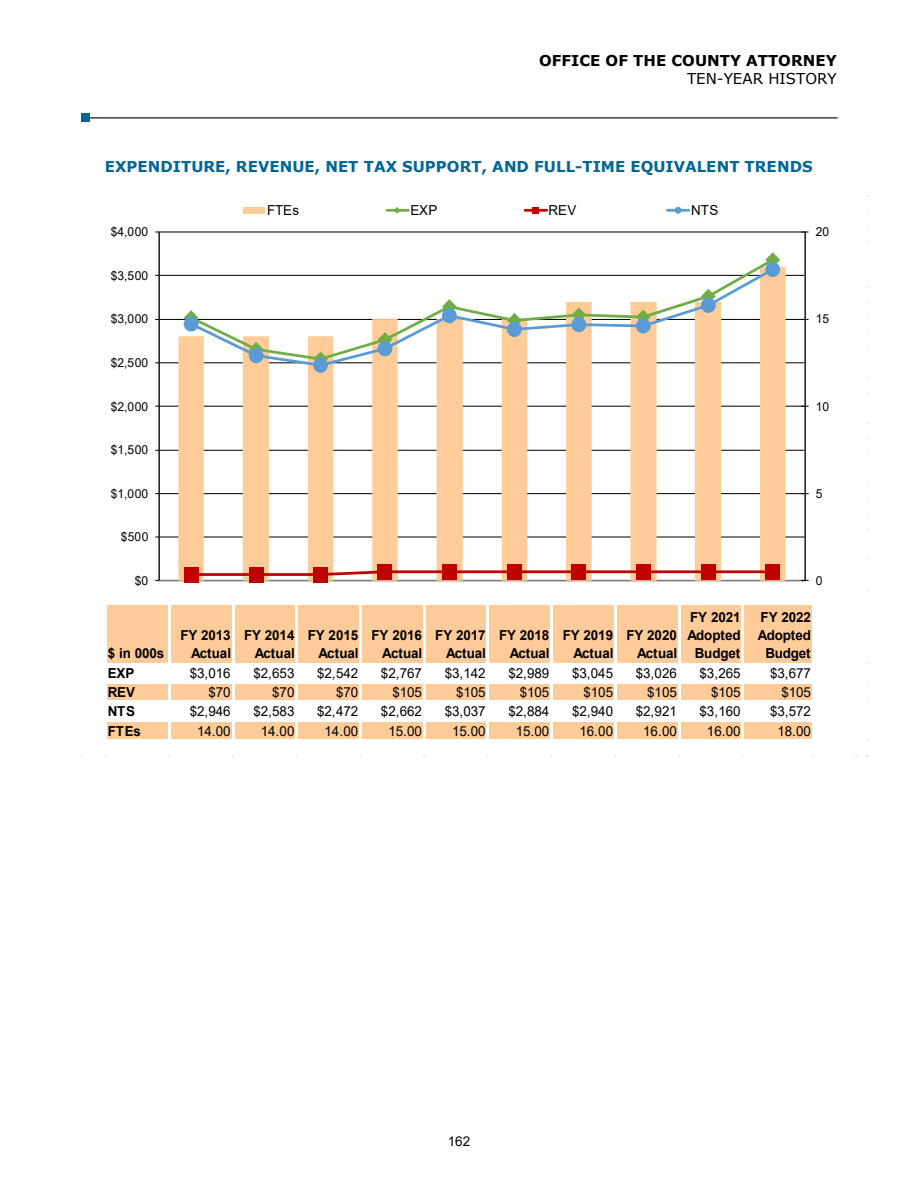
<style>
.page{position:relative;width:918px;height:1188px;background:#fff}
.page>*{position:absolute;margin:0;border:0;box-sizing:border-box;transform-origin:0 0}
.t1{font:700 15px "Verdana";color:#069}
.t2{font:700 15px "Verdana";letter-spacing:.005em;color:#000}
.t3{font:15px "Verdana";letter-spacing:.005em;color:#000}
.t4{font:13.8px "Arial";letter-spacing:-.005em;color:#000}
.t5{font:700 13.8px/17.9px "Arial";letter-spacing:-.005em;color:#000;text-align:right}
.t6{font:13.5px "Arial";color:#000}
.t7{font:12.45px "Arial";color:#000}
</style>
<div class="page">
<hr style="left:82px;top:117px;width:756px;height:1px;background:#000">
<div style="left:81px;top:113px;width:9px;height:9px;background:#069"></div>
<div style="left:105px;top:606px;width:709px;height:57px;background:#fc9"></div>
<div style="left:105px;top:682px;width:709px;height:20px;background:#fc9"></div>
<div style="left:105px;top:721px;width:709px;height:19px;background:#fc9"></div>
<hr style="left:82px;top:605px;width:25px;height:2px;background:#fff">
<hr style="left:82px;top:681px;width:775px;height:2px;background:#fff">
<hr style="left:82px;top:701px;width:775px;height:2px;background:#fff">
<hr style="left:82px;top:720px;width:775px;height:2px;background:#fff">
<hr style="left:82px;top:739px;width:775px;height:2px;background:#fff">
<hr style="left:105px;top:607px;width:2px;height:134px;background:#fff">
<hr style="left:168px;top:606px;width:2px;height:135px;background:#fff">
<hr style="left:232px;top:606px;width:2px;height:135px;background:#fff">
<hr style="left:296px;top:606px;width:2px;height:135px;background:#fff">
<hr style="left:359px;top:606px;width:3px;height:135px;background:#fff">
<hr style="left:423px;top:606px;width:2px;height:135px;background:#fff">
<hr style="left:487px;top:606px;width:2px;height:135px;background:#fff">
<hr style="left:551px;top:606px;width:2px;height:135px;background:#fff">
<hr style="left:614px;top:606px;width:2px;height:135px;background:#fff">
<hr style="left:678px;top:606px;width:2px;height:135px;background:#fff">
<hr style="left:742px;top:606px;width:2px;height:135px;background:#fff">
<hr style="left:812px;top:605px;width:2px;height:136px;background:#fff">
<hr style="left:159px;top:537px;width:646px;height:1px;background:#000">
<hr style="left:159px;top:493px;width:646px;height:1px;background:#000">
<hr style="left:159px;top:450px;width:646px;height:1px;background:#000">
<hr style="left:159px;top:406px;width:646px;height:1px;background:#000">
<hr style="left:159px;top:362px;width:646px;height:1px;background:#000">
<hr style="left:159px;top:319px;width:646px;height:1px;background:#000">
<hr style="left:159px;top:275px;width:646px;height:1px;background:#000">
<svg style="left:178px;top:267px;width:607px;height:314px"></svg>
<hr style="left:805px;top:232px;width:1px;height:348px;background:#000">
<hr style="left:159px;top:232px;width:1px;height:348px;background:#000">
<svg style="left:184px;top:310px;width:4px;height:11px"></svg>
<svg style="left:765px;top:252px;width:15px;height:15px"></svg>
<svg style="left:198px;top:569px;width:567px;height:8px"></svg>
<div style="left:184px;top:567px;width:14px;height:15px;background:#c00000"></div>
<div style="left:249px;top:567px;width:15px;height:15px;background:#c00000"></div>
<div style="left:313px;top:567px;width:15px;height:15px;background:#c00000"></div>
<div style="left:378px;top:564px;width:14px;height:15px;background:#c00000"></div>
<div style="left:442px;top:564px;width:15px;height:15px;background:#c00000"></div>
<div style="left:507px;top:564px;width:15px;height:15px;background:#c00000"></div>
<div style="left:571px;top:564px;width:15px;height:15px;background:#c00000"></div>
<div style="left:636px;top:564px;width:15px;height:15px;background:#c00000"></div>
<div style="left:701px;top:564px;width:15px;height:15px;background:#c00000"></div>
<div style="left:765px;top:564px;width:15px;height:15px;background:#c00000"></div>
<svg style="left:188px;top:266px;width:588px;height:102px"></svg>
<div style="left:184px;top:316px;width:14px;height:15px;background:#5b9bd5;border-radius:50%"></div>
<div style="left:249px;top:348px;width:15px;height:15px;background:#5b9bd5;border-radius:50%"></div>
<div style="left:313px;top:358px;width:15px;height:15px;background:#5b9bd5;border-radius:50%"></div>
<div style="left:378px;top:341px;width:14px;height:15px;background:#5b9bd5;border-radius:50%"></div>
<div style="left:442px;top:308px;width:15px;height:15px;background:#5b9bd5;border-radius:50%"></div>
<div style="left:507px;top:322px;width:15px;height:15px;background:#5b9bd5;border-radius:50%"></div>
<div style="left:571px;top:317px;width:15px;height:15px;background:#5b9bd5;border-radius:50%"></div>
<div style="left:636px;top:318px;width:15px;height:16px;background:#5b9bd5;border-radius:50%"></div>
<div style="left:701px;top:298px;width:15px;height:15px;background:#5b9bd5;border-radius:50%"></div>
<div style="left:765px;top:262px;width:15px;height:15px;background:#5b9bd5;border-radius:50%"></div>
<div style="left:243px;top:207px;width:22px;height:7px;background:#fc9"></div>
<hr style="left:387px;top:209px;width:21px;height:3px;background:#70ad47">
<svg style="left:394px;top:207px;width:6px;height:7px"></svg>
<hr style="left:525px;top:209px;width:22px;height:3px;background:#c00000">
<div style="left:532px;top:207px;width:7px;height:7px;background:#c00000"></div>
<hr style="left:667px;top:209px;width:22px;height:3px;background:#5b9bd5">
<div style="left:675px;top:207px;width:6px;height:7px;background:#5b9bd5;border-radius:50%"></div>
<p class="t2" style="left:539px;top:49px;width:299px">OFFICE OF THE COUNTY ATTORNEY</p>
<p class="t3" style="left:687px;top:68px;width:151px">TEN-YEAR HISTORY</p>
<h1 class="t1" style="left:105px;top:156px;width:709px">EXPENDITURE, REVENUE, NET TAX SUPPORT, AND FULL-TIME EQUIVALENT TRENDS</h1>
<p class="t7" style="left:111px;top:223px;width:39px">$4,000</p>
<p class="t7" style="left:111px;top:267px;width:39px">$3,500</p>
<p class="t7" style="left:111px;top:311px;width:39px">$3,000</p>
<p class="t7" style="left:111px;top:354px;width:39px">$2,500</p>
<p class="t7" style="left:111px;top:398px;width:39px">$2,000</p>
<p class="t7" style="left:111px;top:441px;width:39px">$1,500</p>
<p class="t7" style="left:111px;top:485px;width:39px">$1,000</p>
<p class="t7" style="left:121px;top:528px;width:29px">$500</p>
<p class="t7" style="left:135px;top:572px;width:15px">$0</p>
<p class="t5" style="left:108px;top:644px;width:58px">$ in 000s</p>
<p class="t4" style="left:267px;top:200px;width:34px">FTEs</p>
<p class="t4" style="left:410px;top:200px;width:29px">EXP</p>
<p class="t4" style="left:549px;top:200px;width:29px">REV</p>
<p class="t4" style="left:691px;top:200px;width:29px">NTS</p>
<p class="t7" style="left:816px;top:223px;width:15px">20</p>
<p class="t7" style="left:816px;top:311px;width:15px">15</p>
<p class="t7" style="left:816px;top:398px;width:15px">10</p>
<p class="t7" style="left:816px;top:485px;width:8px">5</p>
<p class="t7" style="left:816px;top:572px;width:8px">0</p>
<p class="t5" style="left:180px;top:626px;width:52px">FY 2013<br>Actual</p>
<p class="t5" style="left:244px;top:626px;width:52px">FY 2014<br>Actual</p>
<p class="t5" style="left:308px;top:626px;width:52px">FY 2015<br>Actual</p>
<p class="t5" style="left:372px;top:626px;width:52px">FY 2016<br>Actual</p>
<p class="t5" style="left:435px;top:626px;width:52px">FY 2017<br>Actual</p>
<p class="t5" style="left:499px;top:626px;width:52px">FY 2018<br>Actual</p>
<p class="t5" style="left:563px;top:626px;width:52px">FY 2019<br>Actual</p>
<p class="t5" style="left:626px;top:626px;width:52px">FY 2020<br>Actual</p>
<p class="t5" style="left:688px;top:608px;width:55px;text-align:center">FY 2021<br>Adopted<br>Budget</p>
<p class="t5" style="left:758px;top:608px;width:55px;text-align:center">FY 2022<br>Adopted<br>Budget</p>
<p class="t5" style="left:108px;top:664px;width:28px">EXP</p>
<p class="t4" style="left:190px;top:663px;width:43px">$3,016</p>
<p class="t4" style="left:253px;top:663px;width:43px">$2,653</p>
<p class="t4" style="left:317px;top:663px;width:43px">$2,542</p>
<p class="t4" style="left:381px;top:663px;width:43px">$2,767</p>
<p class="t4" style="left:445px;top:663px;width:43px">$3,142</p>
<p class="t4" style="left:508px;top:663px;width:43px">$2,989</p>
<p class="t4" style="left:572px;top:663px;width:43px">$3,045</p>
<p class="t4" style="left:636px;top:663px;width:43px">$3,026</p>
<p class="t4" style="left:700px;top:663px;width:43px">$3,265</p>
<p class="t4" style="left:770px;top:663px;width:43px">$3,677</p>
<p class="t5" style="left:108px;top:683px;width:29px">REV</p>
<p class="t4" style="left:209px;top:683px;width:24px">$70</p>
<p class="t4" style="left:272px;top:683px;width:24px">$70</p>
<p class="t4" style="left:336px;top:683px;width:24px">$70</p>
<p class="t4" style="left:392px;top:683px;width:31px">$105</p>
<p class="t4" style="left:456px;top:683px;width:31px">$105</p>
<p class="t4" style="left:520px;top:683px;width:31px">$105</p>
<p class="t4" style="left:584px;top:683px;width:31px">$105</p>
<p class="t4" style="left:647px;top:683px;width:31px">$105</p>
<p class="t4" style="left:711px;top:683px;width:31px">$105</p>
<p class="t4" style="left:781px;top:683px;width:31px">$105</p>
<p class="t5" style="left:108px;top:703px;width:29px">NTS</p>
<p class="t4" style="left:190px;top:702px;width:43px">$2,946</p>
<p class="t4" style="left:253px;top:702px;width:43px">$2,583</p>
<p class="t4" style="left:317px;top:702px;width:43px">$2,472</p>
<p class="t4" style="left:381px;top:702px;width:43px">$2,662</p>
<p class="t4" style="left:445px;top:702px;width:43px">$3,037</p>
<p class="t4" style="left:508px;top:702px;width:43px">$2,884</p>
<p class="t4" style="left:572px;top:702px;width:43px">$2,940</p>
<p class="t4" style="left:636px;top:702px;width:43px">$2,921</p>
<p class="t4" style="left:700px;top:702px;width:43px">$3,160</p>
<p class="t4" style="left:770px;top:702px;width:43px">$3,572</p>
<p class="t5" style="left:108px;top:722px;width:34px">FTEs</p>
<p class="t4" style="left:197px;top:721px;width:35px">14.00</p>
<p class="t4" style="left:261px;top:721px;width:35px">14.00</p>
<p class="t4" style="left:325px;top:721px;width:35px">14.00</p>
<p class="t4" style="left:388px;top:721px;width:35px">15.00</p>
<p class="t4" style="left:452px;top:721px;width:35px">15.00</p>
<p class="t4" style="left:516px;top:721px;width:35px">15.00</p>
<p class="t4" style="left:580px;top:721px;width:35px">16.00</p>
<p class="t4" style="left:643px;top:721px;width:35px">16.00</p>
<p class="t4" style="left:707px;top:721px;width:35px">16.00</p>
<p class="t4" style="left:777px;top:721px;width:35px">18.00</p>
<p class="t6" style="left:448px;top:1132px;width:24px">162</p>
</div>
